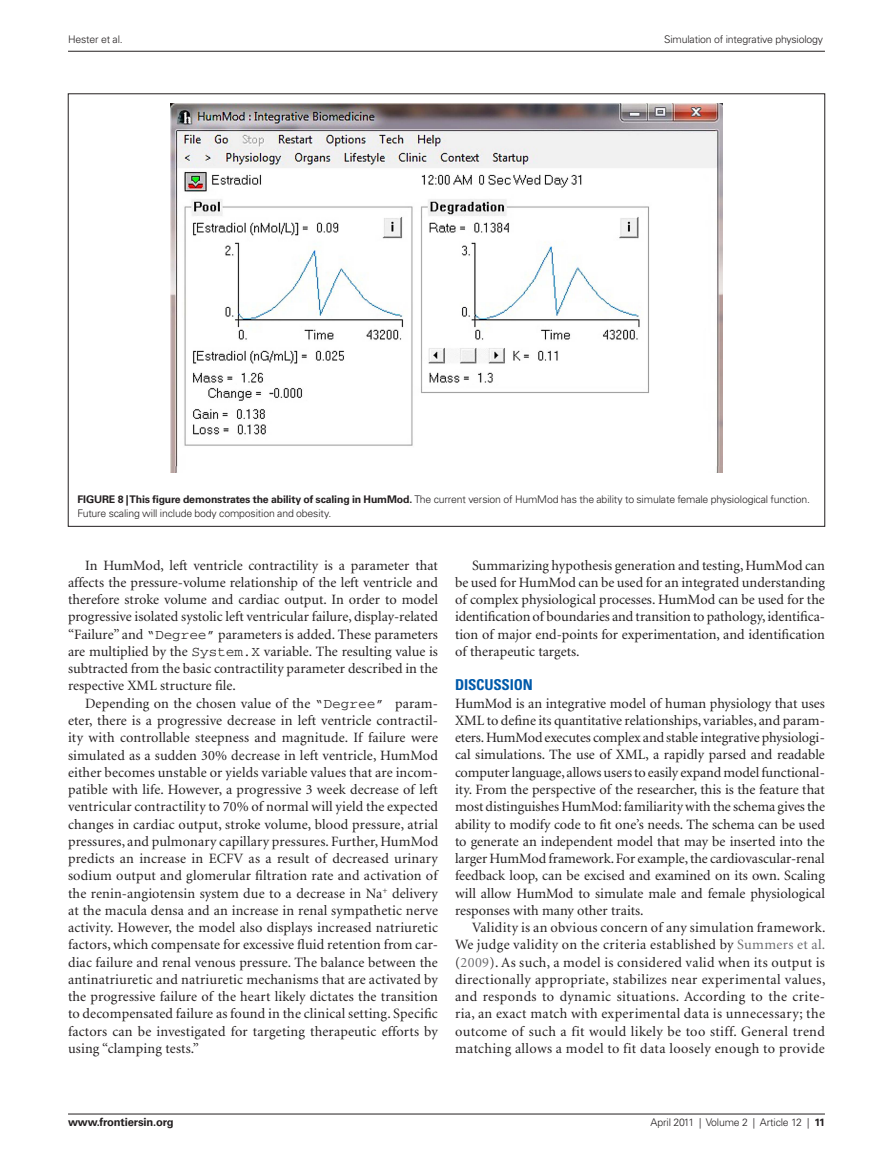
<style>
.page{position:relative;width:893px;height:1170px;background:#fff}
.page>*{position:absolute;margin:0;border:0;box-sizing:border-box;transform-origin:0 0}
.t1{font:700 condensed 15px "Univers";letter-spacing:-.01em;color:#015aaa}
.t2{font:14.25px/17.2px "Minion";letter-spacing:.005em;color:#231f20;text-align:justify}
.t3{font:700 11.25px "Univers";letter-spacing:-.015em;color:#231f20}
.t4{font:300 10.5px/14.2px "Univers";letter-spacing:-.015em;color:#231f20}
.s1{font-weight:700}
.s2{font-family:"Courier"}
.s3{color:#6c6d70}
</style>
<div class="page">
<img style="left:170px;top:103px;width:553px;height:369px">
<hr style="left:68px;top:51px;width:757px;height:1px;background:#231f20">
<hr style="left:68px;top:1113px;width:757px;height:1px;background:#231f20">
<p class="t4" style="left:68px;top:32px;width:56px">Hester et al.</p>
<p class="t4" style="left:664px;top:32px;width:161px">Simulation of integrative physiology</p>
<p class="t4" style="left:78px;top:492px;width:734px"><span class="s1">Figure 8 | This figure demonstrates the ability of scaling in HumMod.</span> The current version of HumMod has the ability to simulate female physiological function.<br>Future scaling will include body composition and obesity.</p>
<p class="t2" style="left:68px;top:557px;width:371px;text-indent:17px">In HumMod, left ventricle contractility is a parameter that affects the pressure-volume relationship of the left ventricle and therefore stroke volume and cardiac output. In order to model progressive isolated systolic left ventricular failure, display-related “Failure” and <span class="s2">“Degree”</span> parameters is added. These parameters are multiplied by the <span class="s2">System.X</span> variable. The resulting value is subtracted from the basic contractility parameter described in the respective XML structure file.</p>
<p class="t2" style="left:68px;top:695px;width:372px;text-indent:17px">Depending on the chosen value of the <span class="s2">“Degree”</span> param&shy;eter, there is a progressive decrease in left ventricle contractil&shy;ity with controllable steepness and magnitude. If failure were simulated as a sudden 30% decrease in left ventricle, HumMod either becomes unstable or yields variable values that are incom&shy;patible with life. However, a progressive 3 week decrease of left ventricular contractility to 70% of normal will yield the expected changes in cardiac output, stroke volume, blood pressure, atrial pressures, and pulmonary capillary pressures. Further, HumMod predicts an increase in ECFV as a result of decreased urinary sodium output and glomerular filtration rate and activation of the renin-angiotensin system due to a decrease in Na<sup>+</sup> delivery at the macula densa and an increase in renal sympathetic nerve activity. However, the model also displays increased natriuretic factors, which compensate for excessive fluid retention from car&shy;diac failure and renal venous pressure. The balance between the antinatriuretic and natriuretic mechanisms that are activated by the progressive failure of the heart likely dictates the transition to decompensated failure as found in the clinical setting. Specific factors can be investigated for targeting therapeutic efforts by using “clamping tests.”</p>
<p class="t2" style="left:455px;top:557px;width:371px;text-indent:17px">Summarizing hypothesis generation and testing, HumMod can be used for HumMod can be used for an integrated understanding of complex physiological processes. HumMod can be used for the identification of boundaries and transition to pathology, identifica&shy;tion of major end-points for experimentation, and identification of therapeutic targets.</p>
<p class="t1" style="left:455px;top:675px;width:79px">DISCUSSION</p>
<p class="t2" style="left:455px;top:695px;width:372px">HumMod is an integrative model of human physiology that uses XML to define its quantitative relationships, variables, and param&shy;eters. HumMod executes complex and stable integrative physiologi&shy;cal simulations. The use of XML, a rapidly parsed and readable computer language, allows users to easily expand model functional&shy;ity. From the perspective of the researcher, this is the feature that most distinguishes HumMod: familiarity with the schema gives the ability to modify code to fit one’s needs. The schema can be used to generate an independent model that may be inserted into the larger HumMod framework. For example, the cardiovascular-renal feedback loop, can be excised and examined on its own. Scaling will allow HumMod to simulate male and female physiological responses with many other traits.</p>
<p class="t2" style="left:455px;top:919px;width:372px;text-indent:17px">Validity is an obvious concern of any simulation framework.<br>We judge validity on the criteria established by <span class="s3">Summers et al. </span>(<span class="s3">2009</span>). As such, a model is considered valid when its output is directionally appropriate, stabilizes near experimental values, and responds to dynamic situations. According to the crite&shy;ria, an exact match with experimental data is unnecessary; the outcome of such a fit would likely be too stiff. General trend matching allows a model to fit data loosely enough to provide</p>
<p class="t3" style="left:68px;top:1115px;width:107px">www.frontiersin.org</p>
<p class="t4" style="left:651px;top:1115px;width:176px">April 2011 | Volume 2 | Article 12 | <span class="s1">11</span></p>
</div>
